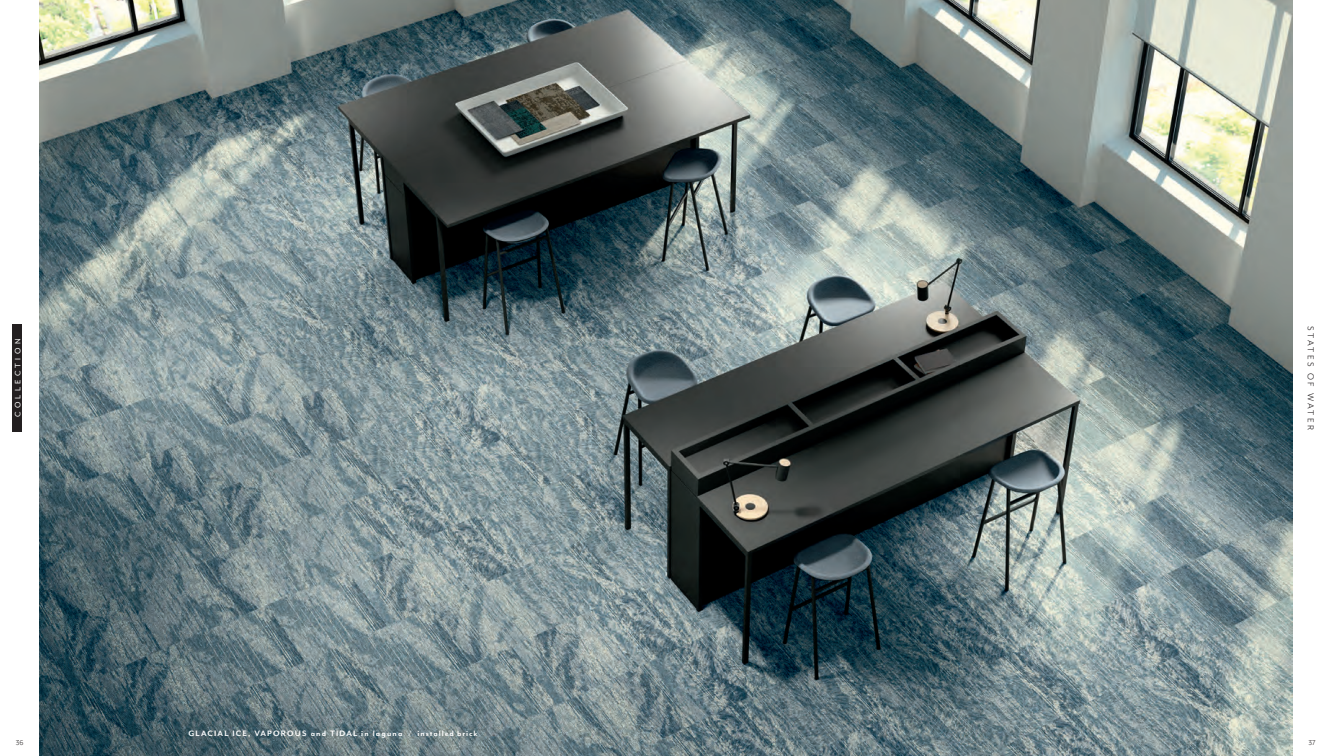
<style>
.page{position:relative;width:1332px;height:756px;background:#fff}
.page>*{position:absolute;margin:0;border:0;box-sizing:border-box;transform-origin:0 0}
.t1{font:10px "Mr Eaves Mod OT";letter-spacing:.23em;color:#231f20}
.t2{font:700 9px "Mr Eaves Mod OT";letter-spacing:.13em;color:#fff}
.t3{font:9px "Mr Eaves Mod OT";letter-spacing:.37em;color:#fff}
.t4{font:8px "Mr Eaves Mod OT";color:#231f20}
</style>
<div class="page">
<img style="left:40px;top:0;width:1252px;height:756px">
<div style="left:12px;top:324px;width:10px;height:108px;background:#231f20"></div>
<p class="t3" style="left:13px;top:417px;width:80px;rotate:-90deg">COLLECTION</p>
<p class="t2" style="left:188px;top:728px;width:291px">GLACIAL ICE, VAPOROUS and TIDAL in laguna / installed brick</p>
<p class="t1" style="left:1316px;top:326px;width:105px;rotate:90deg">STATES OF WATER</p>
<p class="t4" style="left:16px;top:738px;width:9px">36</p>
<p class="t4" style="left:1309px;top:738px;width:9px">37</p>
</div>
